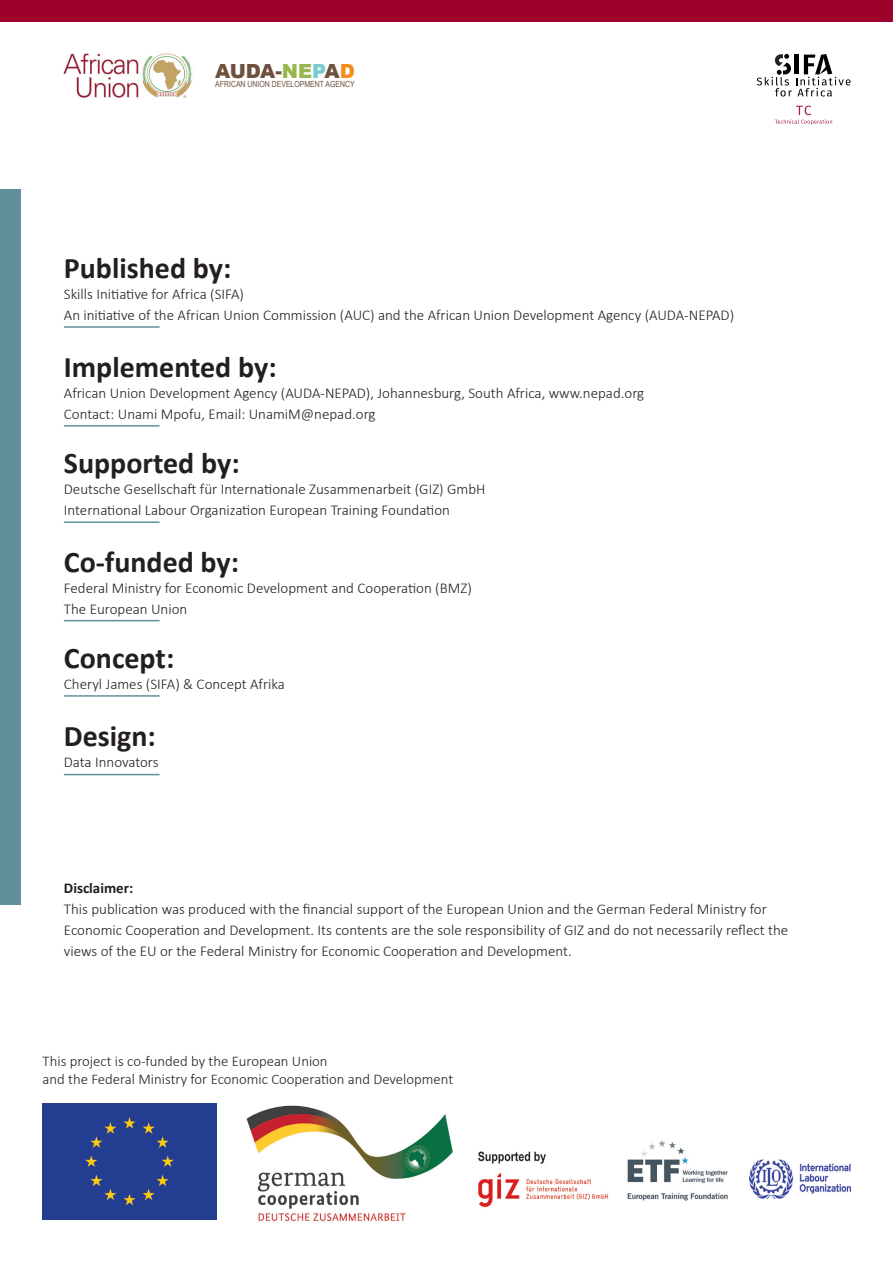
<style>
.page{position:relative;width:893px;height:1263px;background:#fff}
.page>*{position:absolute;margin:0;border:0;box-sizing:border-box;transform-origin:0 0}
.t1{font:700 30px "Calibri";color:#231f20}
.t2{font:900 19.5px "Arial";color:#6d513e}
.t3{font:300 15px/21px "Calibri";color:#231f20}
.t4{font:700 15px "Calibri";color:#231f20}
.t5{font:300 14.7px/17.7px "Calibri";color:#231f20}
.t6{font:8.4px "Arial Narrow";color:#6d513e}
.s1{color:#97b64c}
.s2{color:#77ccce}
.s3{color:#f68e1e}
</style>
<div class="page">
<img style="left:246px;top:1105px;width:362px;height:117px">
<div style="left:43px;top:1103px;width:174px;height:117px;background:#233e91"></div>
<img style="left:627px;top:1140px;width:101px;height:61px">
<img style="left:749px;top:1159px;width:101px;height:40px">
<hr style="left:64px;top:326px;width:96px;height:2px;background:#62909a">
<hr style="left:64px;top:425px;width:96px;height:2px;background:#62909a">
<hr style="left:64px;top:521px;width:96px;height:2px;background:#62909a">
<hr style="left:64px;top:620px;width:96px;height:1px;background:#62909a">
<hr style="left:64px;top:695px;width:96px;height:2px;background:#62909a">
<hr style="left:64px;top:774px;width:96px;height:1px;background:#62909a">
<img style="left:63px;top:53px;width:129px;height:45px">
<svg style="left:775px;top:106px;width:57px;height:19px"></svg>
<svg style="left:757px;top:54px;width:94px;height:43px"></svg>
<div style="left:0;top:0;width:893px;height:22px;background:#9e022b"></div>
<div style="left:0;top:189px;width:20px;height:716px;background:#62909a"></div>
<h2 class="t2" style="left:215px;top:57px;width:141px">AUDA-<span class="s1">NE</span><span class="s2">P</span>A<span class="s3">D</span></h2>
<p class="t6" style="left:215px;top:77px;width:141px">AFRICAN UNION DEVELOPMENT AGENCY</p>
<h1 class="t1" style="left:64px;top:246px;width:169px">Published by:</h1>
<p class="t3" style="left:64px;top:283px;width:672px">Skills Initiative for Africa (SIFA)<br>An initiative of the African Union Commission (AUC) and the African Union Development Agency (AUDA-NEPAD)</p>
<h1 class="t1" style="left:64px;top:345px;width:214px">Implemented by:</h1>
<p class="t3" style="left:64px;top:382px;width:582px">African Union Development Agency (AUDA-NEPAD), Johannesburg, South Africa, www.nepad.org<br>Contact: Unami Mpofu, Email: UnamiM@nepad.org</p>
<h1 class="t1" style="left:64px;top:441px;width:177px">Supported by:</h1>
<p class="t3" style="left:64px;top:478px;width:423px">Deutsche Gesellschaft für Internationale Zusammenarbeit (GIZ) GmbH<br>International Labour Organization European Training Foundation</p>
<h1 class="t1" style="left:64px;top:540px;width:177px">Co-funded by:</h1>
<p class="t3" style="left:64px;top:577px;width:409px">Federal Ministry for Economic Development and Cooperation (BMZ)<br>The European Union</p>
<h1 class="t1" style="left:64px;top:636px;width:112px">Concept:</h1>
<p class="t3" style="left:64px;top:673px;width:223px">Cheryl James (SIFA) &amp; Concept Afrika</p>
<h1 class="t1" style="left:64px;top:714px;width:93px">Design:</h1>
<p class="t3" style="left:64px;top:751px;width:96px">Data Innovators</p>
<p class="t4" style="left:64px;top:877px;width:71px">Disclaimer:</p>
<p class="t3" style="left:64px;top:898px;width:726px">This publication was produced with the financial support of the European Union and the German Federal Ministry for<br>Economic Cooperation and Development. Its contents are the sole responsibility of GIZ and do not necessarily reflect the views of the EU or the Federal Ministry for Economic Cooperation and Development.</p>
<p class="t5" style="left:43px;top:1052px;width:412px">This project is co-funded by the European Union<br>and the Federal Ministry for Economic Cooperation and Development</p>
</div>
